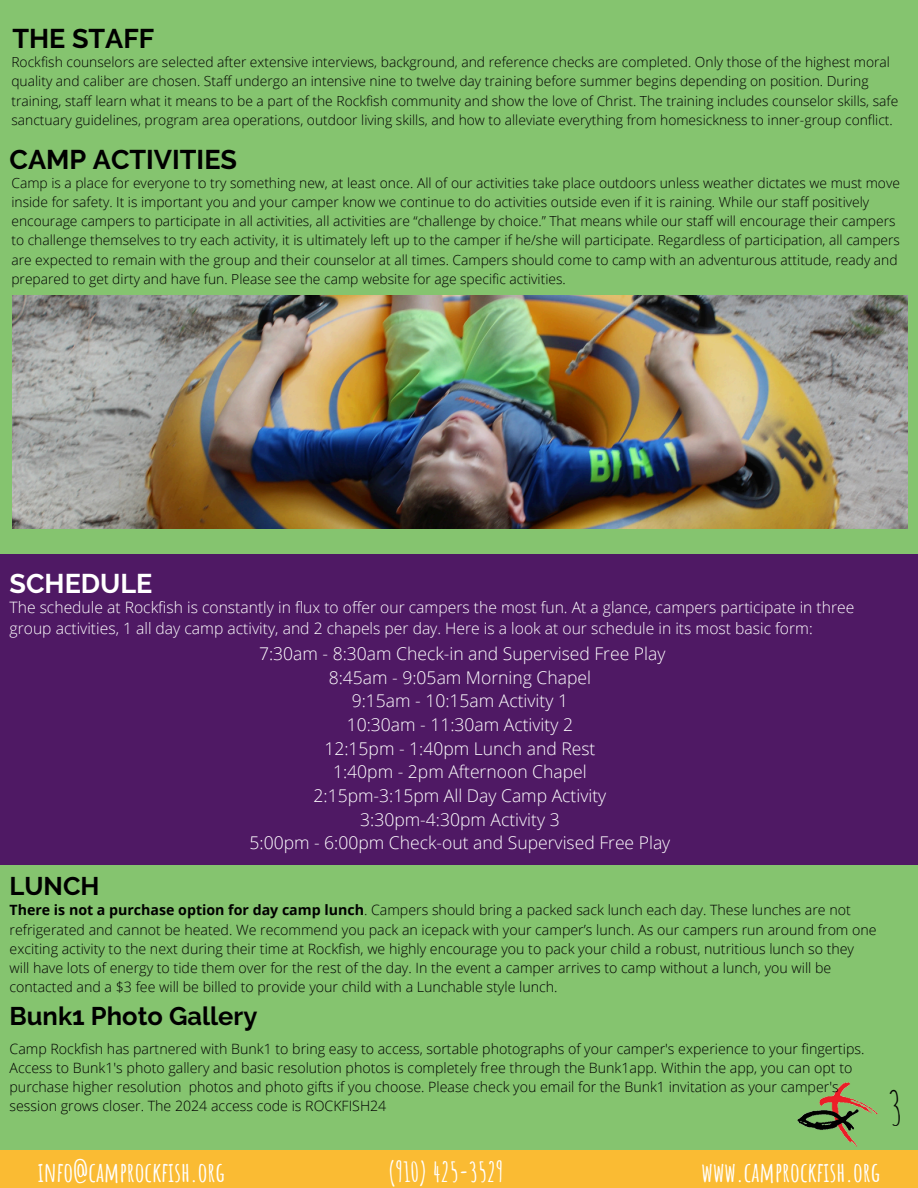
<style>
.page{position:relative;width:918px;height:1188px;background:#85c46f}
.page>*{position:absolute;margin:0;border:0;box-sizing:border-box;transform-origin:0 0}
.t1{font:47.25px "Amatic SC";color:#000}
.t2{font:700 27px "Amatic SC";color:#fff}
.t3{font:700 27px "Raleway";color:#000}
.t4{font:700 27px "Raleway";color:#fff}
.t5{font:700 25.5px "Raleway";color:#000}
.t6{font:300 17.55px/23.7px "Open Sans";color:#fff;text-align:center}
.t7{font:300 15.75px/21.3px "Open Sans";color:#fff}
.t8{font:300 14.25px/19.2px "Open Sans";color:#000}
.t9{font:300 13.8px/19.2px "Open Sans";color:#000}
.s1{font-weight:700}
</style>
<div class="page">
<img style="left:12px;top:296px;width:896px;height:233px">
<div style="left:0;top:554px;width:918px;height:311px;background:#4f1964"></div>
<div style="left:0;top:1150px;width:918px;height:38px;background:#fabb33"></div>
<img style="left:797px;top:1082px;width:81px;height:65px">
<h1 class="t3" style="left:12px;top:23px;width:143px">THE STAFF</h1>
<h3 class="t9" style="left:11px;top:52px;width:888px">Rockfish counselors are selected after extensive interviews, background, and reference checks are completed. Only those of the highest moral quality and caliber are chosen. Staff undergo an intensive nine to twelve day training before summer begins depending on position. During training, staff learn what it means to be a part of the Rockfish community and show the love of Christ. The training includes counselor skills, safe sanctuary guidelines, program area operations, outdoor living skills, and how to alleviate everything from homesickness to inner-group conflict.</h3>
<h1 class="t3" style="left:10px;top:144px;width:229px">CAMP ACTIVITIES</h1>
<h4 class="t9" style="left:11px;top:173px;width:890px">Camp is a place for everyone to try something new, at least once. All of our activities take place outdoors unless weather dictates we must move inside for safety. It is important you and your camper know we continue to do activities outside even if it is raining. While our staff positively encourage campers to participate in all activities, all activities are “challenge by choice.” That means while our staff will encourage their campers to challenge themselves to try each activity, it is ultimately left up to the camper if he/she will participate. Regardless of participation, all campers are expected to remain with the group and their counselor at all times. Campers should come to camp with an adventurous attitude, ready and prepared to get dirty and have fun. Please see the camp website for age specific activities.</h4>
<h1 class="t4" style="left:10px;top:567px;width:144px">SCHEDULE</h1>
<p class="t7" style="left:10px;top:596px;width:846px">The schedule at Rockfish is constantly in flux to offer our campers the most fun. At a glance, campers participate in three group activities, 1 all day camp activity, and 2 chapels per day. Here is a look at our schedule in its most basic form:</p>
<p class="t6" style="left:249px;top:642px;width:422px">7:30am - 8:30am Check-in and Supervised Free Play 8:45am - 9:05am Morning Chapel<br>9:15am - 10:15am Activity 1<br>10:30am - 11:30am Activity 2<br>12:15pm - 1:40pm Lunch and Rest<br>1:40pm - 2pm Afternoon Chapel<br>2:15pm-3:15pm All Day Camp Activity 3:30pm-4:30pm Activity 3<br>5:00pm - 6:00pm Check-out and Supervised Free Play</p>
<h2 class="t5" style="left:10px;top:871px;width:91px">LUNCH</h2>
<h4 class="t8" style="left:10px;top:900px;width:869px"><span class="s1">There is not a purchase option for day camp lunch</span>. Campers should bring a packed sack lunch each day. These lunches are not refrigerated and cannot be heated. We recommend you pack an icepack with your camper’s lunch. As our campers run around from one exciting activity to the next during their time at Rockfish, we highly encourage you to pack your child a robust, nutritious lunch so they will have lots of energy to tide them over for the rest of the day. In the event a camper arrives to camp without a lunch, you will be contacted and a $3 fee will be billed to provide your child with a Lunchable style lunch.</h4>
<p class="t5" style="left:10px;top:1001px;width:249px">Bunk1 Photo Gallery</p>
<h2 class="t8" style="left:10px;top:1039px;width:856px">Camp Rockfish has partnered with Bunk1 to bring easy to access, sortable photographs of your camper's experience to your fingertips.<br>Access to Bunk1's photo gallery and basic resolution photos is completely free through the Bunk1app. Within the app, you can opt to purchase higher resolution photos and photo gifts if you choose. Please check you email for the Bunk1 invitation as your camper's session grows closer. The 2024 access code is ROCKFISH24</h2>
<h4 class="t1" style="left:888px;top:1078px;width:17px">3</h4>
<p class="t2" style="left:38px;top:1154px;width:189px">INFO@CAMPROCKFISH.ORG</p>
<p class="t2" style="left:388px;top:1154px;width:117px">(910) 425-3529</p>
<p class="t2" style="left:701px;top:1154px;width:180px">WWW.CAMPROCKFISH.ORG</p>
</div>
